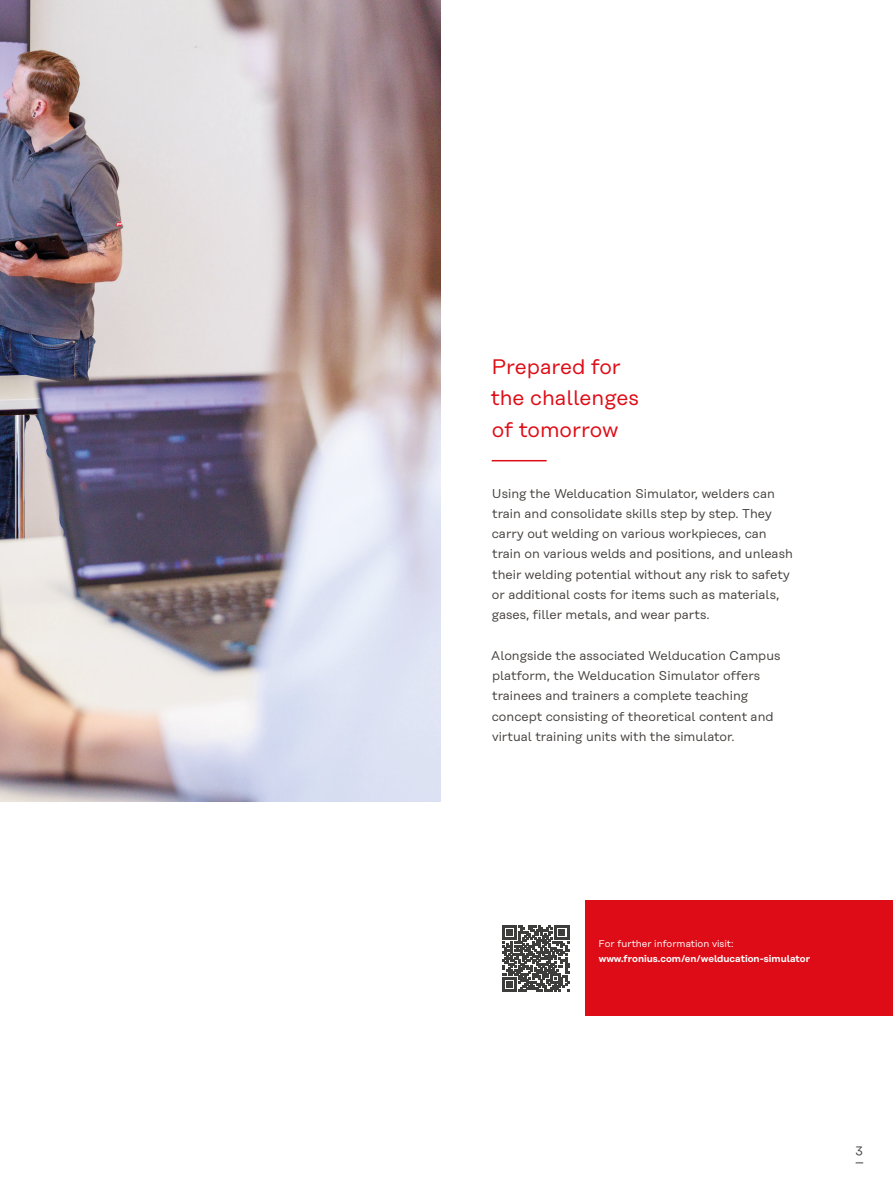
<style>
.page{position:relative;width:893px;height:1191px;background:#fff}
.page>*{position:absolute;margin:0;border:0;box-sizing:border-box;transform-origin:0 0}
.t1{font:21px/31.5px "Rational Text";color:#de0c16}
.t2{font:12.75px/20.2px "Rational Text";color:#45413e}
.t3{font:600 9.75px "Rational Text";color:#fff}
.t4{font:9.75px "Rational Text";color:#fff}
</style>
<div class="page">
<div style="left:585px;top:900px;width:308px;height:116px;background:#de0c16"></div>
<img style="left:0;top:0;width:440px;height:801px">
<svg style="left:502px;top:925px;width:67px;height:67px"></svg>
<hr style="left:492px;top:460px;width:55px;height:1px;background:#de0c16">
<h1 class="t1" style="left:491px;top:351px;width:150px">Prepared for the challenges of tomorrow</h1>
<p class="t2" style="left:492px;top:483px;width:303px">Using the Welducation Simulator, welders can train and consolidate skills step by step. They carry out welding on various workpieces, can train on various welds and positions, and unleash their welding potential without any risk to safety or additional costs for items such as materials, gases, filler metals, and wear parts.</p>
<p class="t2" style="left:491px;top:645px;width:291px">Alongside the associated Welducation Campus platform, the Welducation Simulator offers trainees and trainers a complete teaching concept consisting of theoretical content and virtual training units with the simulator.</p>
<p class="t4" style="left:598px;top:938px;width:137px">For further information visit:</p>
<p class="t3" style="left:599px;top:953px;width:213px">www.fronius.com/en/welducation-simulator</p>
<p class="t2" style="left:856px;top:1139px;width:9px">3</p>
</div>
